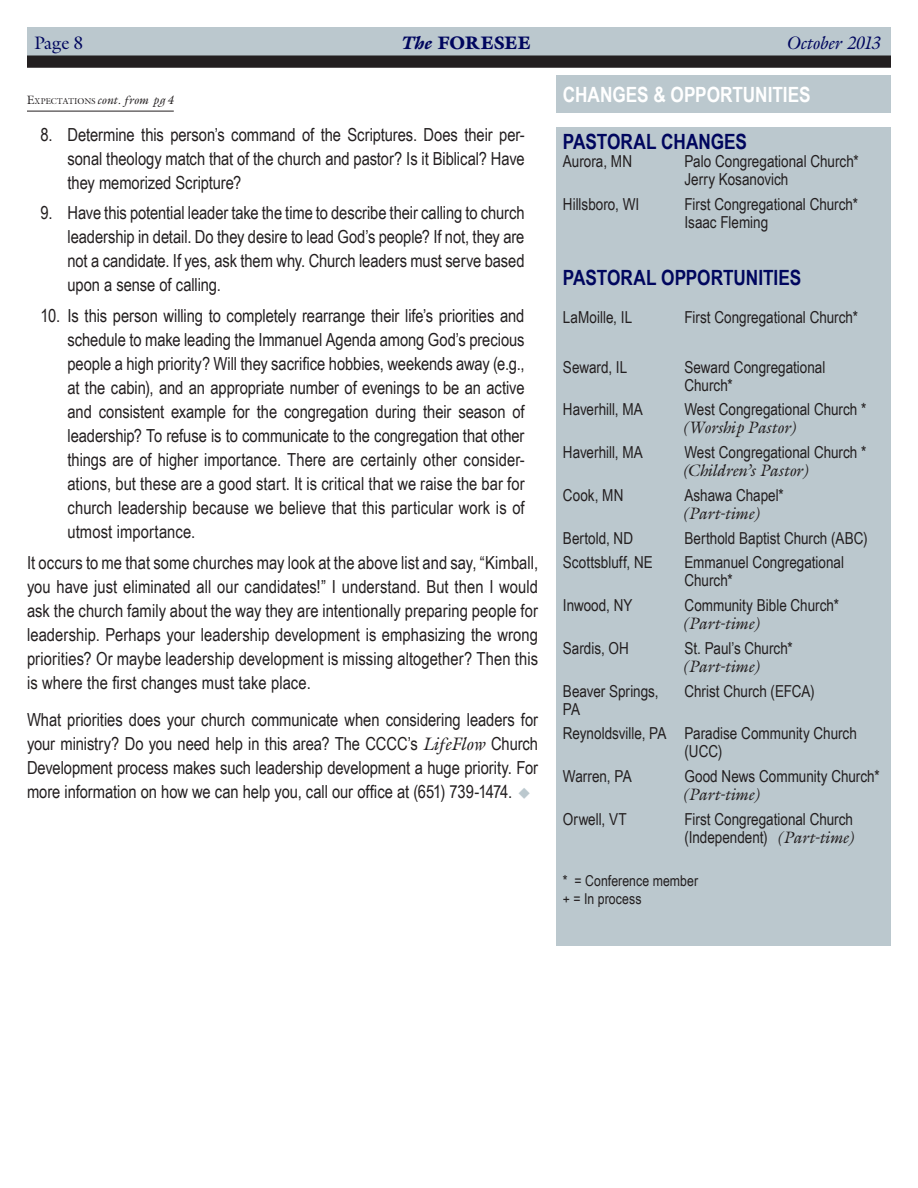
<style>
.page{position:relative;width:918px;height:1188px;background:#fff}
.page>*{position:absolute;margin:0;border:0;box-sizing:border-box;transform-origin:0 0}
.Features{font:700 21px "Arial Narrow";letter-spacing:-.005em;color:#fff}
.Pastoral_Openings{font:700 21px "Arial Narrow";letter-spacing:-.005em;color:#00065e}
.Arial_SubHead{font:700 21px "Arial Narrow";letter-spacing:-.005em;color:#00065e}
.List_Paragraph{font:18px/24px "Arial Narrow";letter-spacing:-.005em;color:#231f20;text-align:justify}
.Body_Text{font:18px/24px "Arial Narrow";color:#231f20;text-align:justify}
.t1{font:18px "Acanthus Black S Si";letter-spacing:-.01em;color:#00065e}
.t2{font:italic 18px "Acanthus S Si";letter-spacing:.005em;color:#00065e}
.t3{font:18px "Acanthus S Si";color:#00065e}
.Pastoral_Openings-2{font:16.5px/18px "Arial Narrow";color:#231f20}
.Pastoral_Openings-3{font:15px "Arial Narrow";letter-spacing:.005em;color:#231f20}
.Cont_From{font:italic 12px "Acanthus S Si";letter-spacing:.02em;color:#231f20}
.s1{font-style:italic}
.s2{font-style:normal}
.s3{font-style:normal;font-size:8.4px}
.s4{font-family:"Acanthus S Si";font-style:italic}
</style>
<div class="page">
<div style="left:27px;top:27px;width:864px;height:29px;background:#bbc8ce"></div>
<div style="left:27px;top:56px;width:864px;height:12px;background:#231f20"></div>
<div style="left:556px;top:76px;width:335px;height:37px;background:#bbc8ce"></div>
<div style="left:556px;top:127px;width:335px;height:819px;background:#bbc8ce"></div>
<hr style="left:27px;top:111px;width:147px;height:1px;background:#231f20">
<p class="t3" style="left:35px;top:31px;width:50px">Page 8</p>
<p class="t1" style="left:403px;top:31px;width:129px"><span class="s1">The</span>TheFORESEE</p>
<p class="t2" style="left:787px;top:31px;width:95px">October 2013</p>
<p class="Features" style="left:563px;top:78px;width:249px">CHANGES &amp; OPPORTUNITIES</p>
<p class="t1" style="left:454px;top:31px;width:64px">Foresee</p>
<p class="t2" style="left:872px;top:31px;width:10px">2</p>
<p class="Cont_From" style="left:27px;top:92px;width:148px"><span class="s2">E</span><span class="s3">XPECTATIONS</span> cont. from pg 4</p>
<p class="List_Paragraph" style="left:68px;top:122px;width:459px;text-indent:-27px">8. Determine this person’s command of the Scriptures. Does their per&shy;sonal theology match that of the church and pastor? Is it Biblical? Have they memorized Scripture?</p>
<p class="List_Paragraph" style="left:68px;top:200px;width:459px;text-indent:-27px">9. Have this potential leader take the time to describe their calling to church leadership in detail. Do they desire to lead God’s people? If not, they are not a candidate. If yes, ask them why. Church leaders must serve based upon a sense of calling.</p>
<p class="List_Paragraph" style="left:68px;top:303px;width:459px;text-indent:-27px">10. Is this person willing to completely rearrange their life’s priorities and schedule to make leading the Immanuel Agenda among God’s precious people a high priority? Will they sacrifice hobbies, weekends away (e.g., at the cabin), and an appropriate number of evenings to be an active and consistent example for the congregation during their season of leadership? To refuse is to communicate to the congregation that other things are of higher importance. There are certainly other consider&shy;ations, but these are a good start. It is critical that we raise the bar for church leadership because we believe that this particular work is of utmost importance.</p>
<p class="Body_Text" style="left:27px;top:550px;width:513px">It occurs to me that some churches may look at the above list and say, “Kimball, you have just eliminated all our candidates!” I understand. But then I would ask the church family about the way they are intentionally preparing people for leadership. Perhaps your leadership development is emphasizing the wrong priorities? Or maybe leadership development is missing altogether? Then this is where the first changes must take place.</p>
<p class="Body_Text" style="left:27px;top:707px;width:513px">What priorities does your church communicate when considering leaders for your ministry? Do you need help in this area? The CCCC’s <span class="s4">LifeFlow</span> Church Development process makes such leadership development a huge priority. For more information on how we can help you, call our office at (651) 739-1474.</p>
<p class="Arial_SubHead" style="left:563px;top:126px;width:186px">PASTORAL CHANGES</p>
<p class="Pastoral_Openings-2" style="left:563px;top:152px;width:71px">Aurora, MN</p>
<p class="Pastoral_Openings-2" style="left:684px;top:152px;width:176px">Palo Congregational Church*<br>Jerry Kosanovich</p>
<p class="Pastoral_Openings-2" style="left:563px;top:195px;width:78px">Hillsboro, WI</p>
<p class="Pastoral_Openings-2" style="left:684px;top:195px;width:175px">First Congregational Church*<br>Isaac Fleming</p>
<p class="Pastoral_Openings" style="left:563px;top:262px;width:240px">PASTORAL OPPORTUNITIES</p>
<p class="Pastoral_Openings-2" style="left:563px;top:308px;width:71px">LaMoille, IL</p>
<p class="Pastoral_Openings-2" style="left:684px;top:308px;width:175px">First Congregational Church*</p>
<p class="Pastoral_Openings-2" style="left:563px;top:357px;width:66px">Seward, IL</p>
<p class="Pastoral_Openings-2" style="left:684px;top:357px;width:142px">Seward Congregational<br>Church*</p>
<p class="Pastoral_Openings-2" style="left:563px;top:400px;width:82px">Haverhill, MA</p>
<p class="Pastoral_Openings-2" style="left:684px;top:400px;width:184px">West Congregational Church * <span class="s4">(Worship Pastor)</span></p>
<p class="Pastoral_Openings-2" style="left:563px;top:443px;width:82px">Haverhill, MA</p>
<p class="Pastoral_Openings-2" style="left:684px;top:443px;width:184px">West Congregational Church * <span class="s4">(Children’s Pastor)</span></p>
<p class="Pastoral_Openings-2" style="left:563px;top:486px;width:62px">Cook, MN</p>
<p class="Pastoral_Openings-2" style="left:684px;top:486px;width:101px">Ashawa Chapel* <span class="s4">(Part-time)</span></p>
<p class="Pastoral_Openings-2" style="left:563px;top:528px;width:72px">Bertold, ND</p>
<p class="Pastoral_Openings-2" style="left:684px;top:528px;width:185px">Berthold Baptist Church (ABC)</p>
<p class="Pastoral_Openings-2" style="left:563px;top:553px;width:91px">Scottsbluff, NE</p>
<p class="Pastoral_Openings-2" style="left:684px;top:553px;width:161px">Emmanuel Congregational<br>Church*</p>
<p class="Pastoral_Openings-2" style="left:563px;top:596px;width:71px">Inwood, NY</p>
<p class="Pastoral_Openings-2" style="left:684px;top:596px;width:156px">Community Bible Church* <span class="s4">(Part-time)</span></p>
<p class="Pastoral_Openings-2" style="left:563px;top:639px;width:68px">Sardis, OH</p>
<p class="Pastoral_Openings-2" style="left:684px;top:639px;width:110px">St. Paul’s Church* <span class="s4">(Part-time)</span></p>
<p class="Pastoral_Openings-2" style="left:563px;top:681px;width:97px">Beaver Springs,</p>
<p class="Pastoral_Openings-2" style="left:684px;top:681px;width:132px">Christ Church (EFCA)</p>
<p class="Pastoral_Openings-2" style="left:563px;top:699px;width:19px">PA</p>
<p class="Pastoral_Openings-2" style="left:684px;top:724px;width:174px;text-indent:-122px">Reynoldsville, PA Paradise Community Church (UCC)</p>
<p class="Pastoral_Openings-2" style="left:563px;top:767px;width:70px">Warren, PA</p>
<p class="Pastoral_Openings-2" style="left:684px;top:767px;width:197px">Good News Community Church* <span class="s4">(Part-time)</span></p>
<p class="Pastoral_Openings-2" style="left:563px;top:810px;width:65px">Orwell, VT</p>
<p class="Pastoral_Openings-2" style="left:684px;top:810px;width:172px">First Congregational Church (Independent) <span class="s4">(Part-time)</span></p>
<p class="Pastoral_Openings-3" style="left:563px;top:869px;width:137px">* = Conference member</p>
<p class="Pastoral_Openings-3" style="left:563px;top:887px;width:80px">+ = In process</p>
</div>
